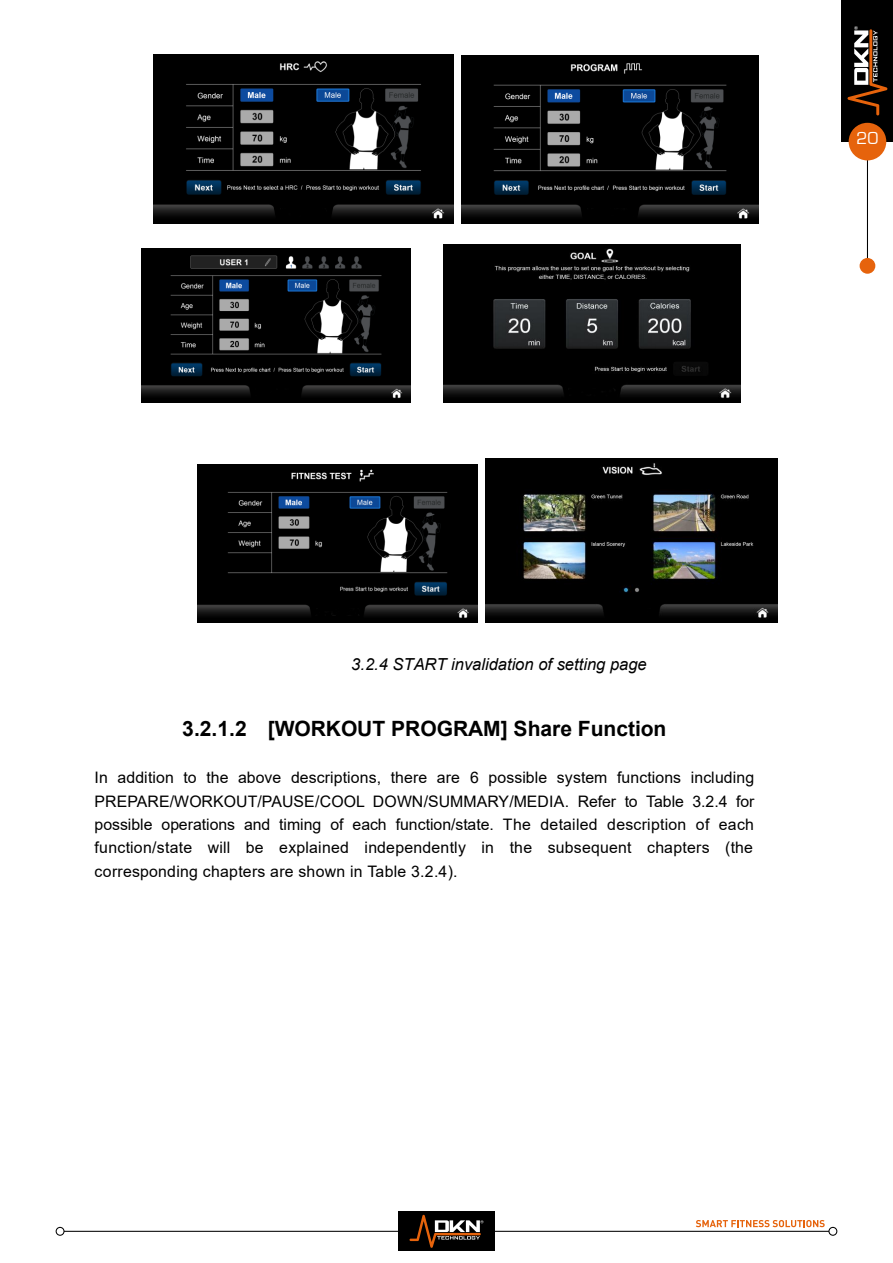
<style>
.page{position:relative;width:893px;height:1263px;background:#fff}
.page>*{position:absolute;margin:0;border:0;box-sizing:border-box;transform-origin:0 0}
.t1{font:700 21px "Arial";letter-spacing:-.005em;color:#000}
.t2{font:18px "Eurostar";color:#fff}
.t3{font:italic 16.5px "Arial";color:#000}
.t4{font:15.9px/23.4px "Arial";letter-spacing:.01em;color:#000;text-align:justify}
</style>
<div class="page">
<hr style="left:60px;top:1231px;width:773px;height:1px;background:#000">
<svg style="left:56px;top:1227px;width:9px;height:9px"></svg>
<div style="left:398px;top:1212px;width:97px;height:39px;background:#000"></div>
<svg style="left:409px;top:1215px;width:74px;height:33px"></svg>
<svg style="left:696px;top:1220px;width:141px;height:16px"></svg>
<div style="left:842px;top:0;width:51px;height:142px;background:#000"></div>
<svg style="left:847px;top:26px;width:40px;height:90px"></svg>
<hr style="left:867px;top:145px;width:1px;height:127px;background:#000">
<div style="left:849px;top:123px;width:37px;height:37px;background:#e6630c;border-radius:50%"></div>
<div style="left:860px;top:258px;width:15px;height:16px;background:#e6630c;border-radius:50%"></div>
<img style="left:154px;top:54px;width:299px;height:169px">
<img style="left:461px;top:56px;width:297px;height:167px">
<img style="left:142px;top:249px;width:269px;height:153px">
<img style="left:444px;top:244px;width:297px;height:158px">
<img style="left:198px;top:465px;width:280px;height:157px">
<img style="left:486px;top:458px;width:291px;height:164px">
<p class="t2" style="left:856px;top:127px;width:24px">20</p>
<p class="t3" style="left:351px;top:653px;width:297px">3.2.4 START invalidation of setting page</p>
<h1 class="t1" style="left:182px;top:714px;width:486px">3.2.1.2 [WORKOUT PROGRAM] Share Function</h1>
<p class="t4" style="left:95px;top:766px;width:661px">In addition to the above descriptions, there are 6 possible system functions including PREPARE/WORKOUT/PAUSE/COOL DOWN/SUMMARY/MEDIA. Refer to Table 3.2.4 for possible operations and timing of each function/state. The detailed description of each function/state will be explained independently in the subsequent chapters (the corresponding chapters are shown in Table 3.2.4).</p>
</div>
